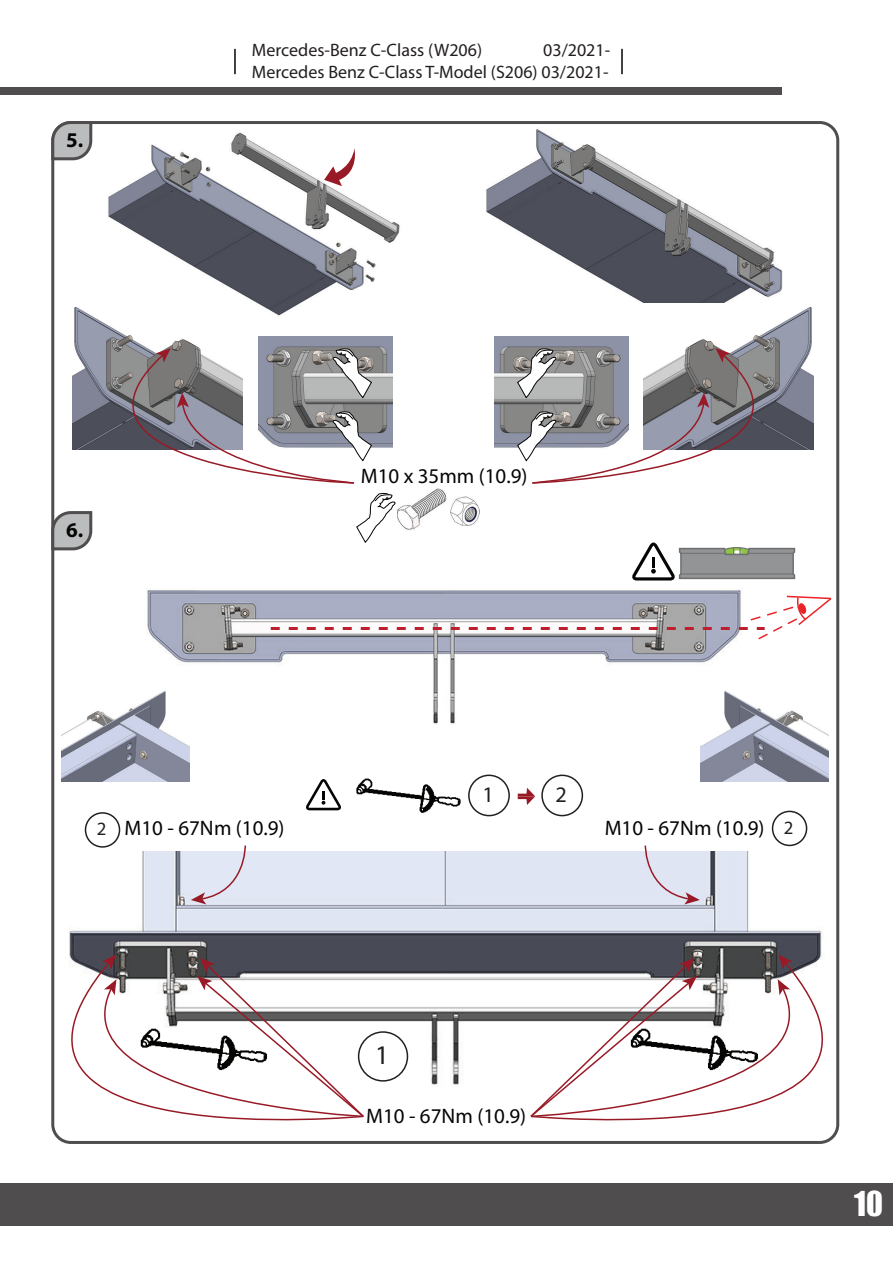
<style>
.page{position:relative;width:893px;height:1263px;background:#fff}
.page>*{position:absolute;margin:0;border:0;box-sizing:border-box;transform-origin:0 0}
.t1{font:31.5px "Impact";color:#fff}
.t2{font:27px "Myriad Pro";color:#231f20}
.t3{font:22.2px "Myriad Pro";color:#231f20}
.t4{font:21px "Myriad Pro";color:#050504}
.t5{font:700 21px "Myriad Pro";color:#050504}
.t6{font:18.75px "Myriad Pro";color:#231f20}
.t7{font:18px/21.6px "Myriad Pro";color:#231f20;text-align:right}
.s1{color:#050604}
.s2{font-size:18.75px;color:#231f20}
</style>
<div class="page">
<img style="left:108px;top:132px;width:292px;height:184px">
<img style="left:356px;top:778px;width:105px;height:35px">
<img style="left:69px;top:851px;width:753px;height:234px">
<img style="left:147px;top:589px;width:594px;height:135px">
<div style="left:0;top:1183px;width:893px;height:43px;background:#4f4d4d"></div>
<div style="left:0;top:87px;width:782px;height:7px;background:#4f4d4d"></div>
<svg style="left:51px;top:121px;width:43px;height:41px;background:#acacad"></svg>
<svg style="left:632px;top:542px;width:164px;height:38px"></svg>
<hr style="left:681px;top:553px;width:44px;height:1px;background:#6e6f70">
<hr style="left:748px;top:553px;width:45px;height:1px;background:#6e6f70">
<hr style="left:681px;top:573px;width:112px;height:1px;background:#6e6f70">
<svg style="left:271px;top:595px;width:561px;height:45px"></svg>
<svg style="left:306px;top:779px;width:35px;height:31px"></svg>
<svg style="left:191px;top:845px;width:56px;height:59px;background:#dfdee9"></svg>
<div style="left:468px;top:774px;width:42px;height:42px;border:2px solid #231f20;border-radius:50%"></div>
<div style="left:541px;top:774px;width:42px;height:42px;border:2px solid #231f20;border-radius:50%"></div>
<hr style="left:234px;top:49px;width:2px;height:25px;background:#050504">
<hr style="left:621px;top:49px;width:2px;height:25px;background:#050504">
<div style="left:85px;top:812px;width:35px;height:36px;border:2px solid #231f20;border-radius:50%"></div>
<svg style="left:644px;top:845px;width:56px;height:59px;background:#dfdce8"></svg>
<div style="left:772px;top:811px;width:35px;height:35px;border:2px solid #231f20;border-radius:50%"></div>
<div style="left:359px;top:1032px;width:48px;height:49px;background:#fff;border-radius:50%"></div>
<div style="left:358px;top:1031px;width:50px;height:50px;border:2px solid #231f20;border-radius:50%"></div>
<svg style="left:529px;top:960px;width:311px;height:184px"></svg>
<svg style="left:529px;top:954px;width:308px;height:164px"></svg>
<svg style="left:51px;top:960px;width:314px;height:184px"></svg>
<svg style="left:57px;top:954px;width:308px;height:164px"></svg>
<svg style="left:518px;top:788px;width:17px;height:17px"></svg>
<svg style="left:51px;top:510px;width:42px;height:42px;background:#a9a9aa"></svg>
<img style="left:450px;top:496px;width:30px;height:29px">
<img style="left:397px;top:488px;width:50px;height:42px">
<svg style="left:356px;top:493px;width:39px;height:50px"></svg>
<img style="left:258px;top:336px;width:134px;height:112px">
<img style="left:62px;top:689px;width:127px;height:92px">
<img style="left:486px;top:129px;width:297px;height:174px">
<img style="left:74px;top:303px;width:169px;height:45px">
<img style="left:701px;top:689px;width:127px;height:92px">
<img style="left:494px;top:336px;width:134px;height:112px">
<img style="left:686px;top:307px;width:126px;height:41px">
<svg style="left:324px;top:148px;width:35px;height:38px"></svg>
<svg style="left:517px;top:348px;width:323px;height:136px"></svg>
<svg style="left:51px;top:348px;width:321px;height:136px"></svg>
<p class="t5" style="left:66px;top:126px;width:19px">5.</p>
<p class="t7" style="left:252px;top:39px;width:232px">Mercedes-Benz C-Class (W206)</p>
<p class="t7" style="left:252px;top:39px;width:360px">03/2021-<br>Mercedes Benz C-Class T-Model (S206) 03/2021-</p>
<p class="t5" style="left:66px;top:516px;width:19px">6.</p>
<p class="t4" style="left:361px;top:463px;width:168px">M10 x 35mm <span class="s1">(10.9)</span></p>
<p class="t3" style="left:482px;top:780px;width:13px">1</p>
<p class="t3" style="left:556px;top:780px;width:13px">2</p>
<p class="t6" style="left:97px;top:817px;width:11px">2</p>
<p class="t4" style="left:605px;top:815px;width:190px">M10 - 67Nm (10.9) <span class="s2">2</span></p>
<p class="t4" style="left:125px;top:815px;width:161px">M10 - 67Nm (10.9)</p>
<h2 class="t2" style="left:375px;top:1038px;width:15px">1</h2>
<p class="t4" style="left:366px;top:1103px;width:161px">M10 - 67Nm (10.9)</p>
<h1 class="t1" style="left:854px;top:1179px;width:30px">10</h1>
</div>
